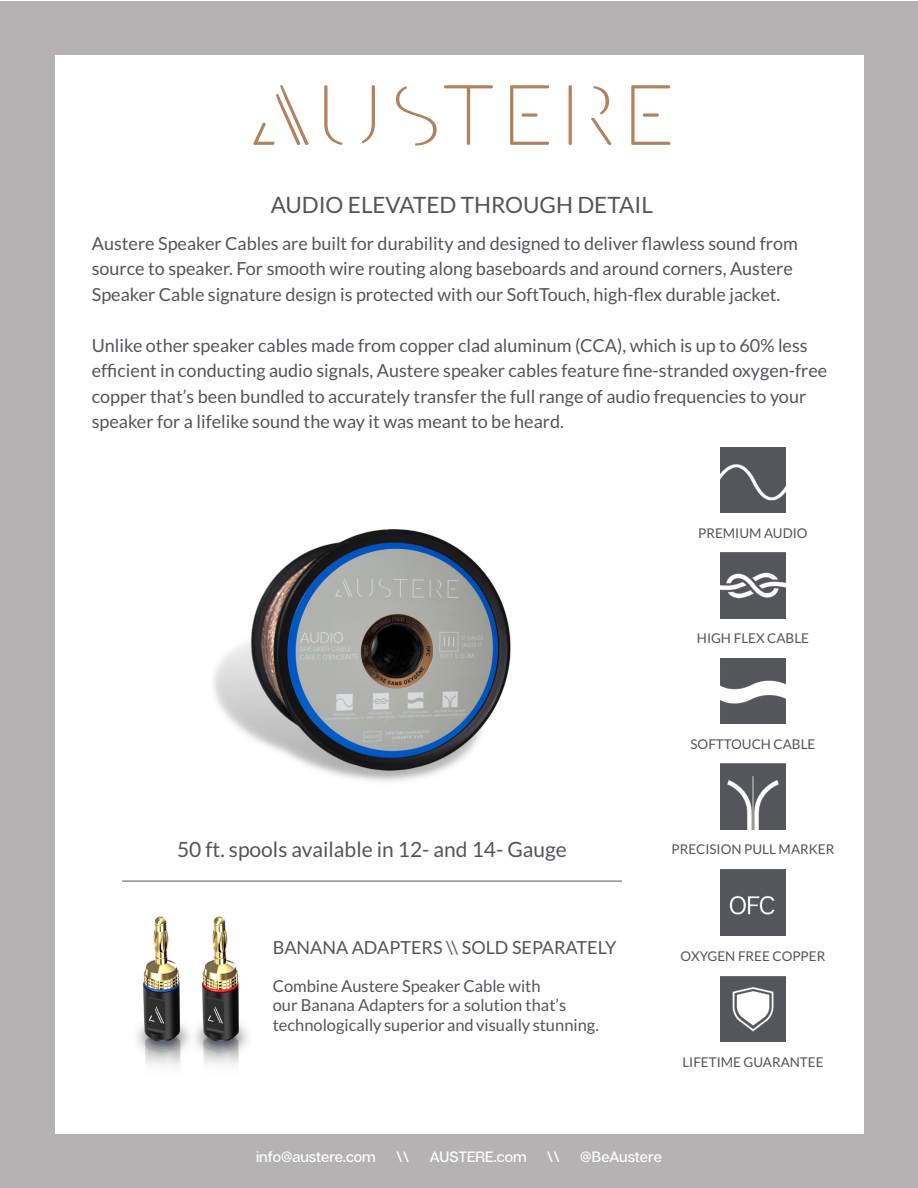
<style>
.page{position:relative;width:918px;height:1188px;background:#fff}
.page>*{position:absolute;margin:0;border:0;box-sizing:border-box;transform-origin:0 0}
.t1{font:22.5px "Lato";color:#54555a}
.t2{font:21px "Lato";color:#54555a}
.t3{font:18px/25.5px "Lato";color:#54555a}
.t4{font:16.5px "Lato";color:#54555a}
.t5{font:500 15px "Articulat CF";color:#fff}
.t6{font:13.5px "Lato";color:#54555a}
</style>
<div class="page">
<div style="left:0;top:1px;width:918px;height:1187px;background:#b4b2b2"></div>
<div style="left:56px;top:55px;width:808px;height:1079px;background:#fff"></div>
<svg style="left:324px;top:85px;width:19px;height:60px"></svg>
<svg style="left:362px;top:85px;width:13px;height:58px"></svg>
<svg style="left:396px;top:86px;width:41px;height:60px"></svg>
<svg style="left:444px;top:85px;width:49px;height:60px"></svg>
<hr style="left:569px;top:85px;width:3px;height:60px;background:#b2825e">
<svg style="left:591px;top:86px;width:20px;height:59px"></svg>
<svg style="left:510px;top:85px;width:39px;height:60px"></svg>
<svg style="left:522px;top:113px;width:15px;height:4px"></svg>
<svg style="left:631px;top:85px;width:39px;height:60px"></svg>
<svg style="left:643px;top:113px;width:16px;height:4px"></svg>
<svg style="left:253px;top:85px;width:55px;height:60px"></svg>
<hr style="left:122px;top:881px;width:500px;height:1px;background:#54555a">
<img style="left:137px;top:916px;width:111px;height:150px">
<img style="left:213px;top:529px;width:298px;height:253px">
<img style="left:720px;top:976px;width:66px;height:66px">
<img style="left:720px;top:447px;width:66px;height:66px">
<img style="left:720px;top:553px;width:66px;height:65px">
<img style="left:720px;top:658px;width:66px;height:66px">
<img style="left:720px;top:764px;width:66px;height:65px">
<img style="left:720px;top:870px;width:66px;height:65px">
<p class="t1" style="left:271px;top:192px;width:384px">AUDIO ELEVATED THROUGH DETAIL</p>
<p class="t3" style="left:92px;top:231px;width:708px">Austere Speaker Cables are built for durability and designed to deliver flawless sound from source to speaker. For smooth wire routing along baseboards and around corners, Austere<br>Speaker Cable signature design is protected with our SoftTouch, high-flex durable jacket.</p>
<p class="t3" style="left:92px;top:333px;width:737px">Unlike other speaker cables made from copper clad aluminum (CCA), which is up to 60% less efficient in conducting audio signals, Austere speaker cables feature fine-stranded oxygen-free copper that’s been bundled to accurately transfer the full range of audio frequencies to your speaker for a lifelike sound the way it was meant to be heard.</p>
<p class="t6" style="left:698px;top:525px;width:111px">PREMIUM AUDIO</p>
<p class="t6" style="left:697px;top:631px;width:114px">HIGH FLEX CABLE</p>
<p class="t6" style="left:691px;top:736px;width:126px">SOFTTOUCH CABLE</p>
<p class="t2" style="left:177px;top:838px;width:391px">50 ft. spools available in 12- and 14- Gauge</p>
<p class="t3" style="left:273px;top:935px;width:345px">BANANA ADAPTERS \\ SOLD SEPARATELY</p>
<p class="t4" style="left:273px;top:976px;width:269px">Combine Austere Speaker Cable with</p>
<p class="t4" style="left:273px;top:996px;width:295px">our Banana Adapters for a solution that’s</p>
<p class="t4" style="left:273px;top:1016px;width:328px">technologically superior and visually stunning.</p>
<p class="t6" style="left:671px;top:842px;width:164px">PRECISION PULL MARKER</p>
<p class="t6" style="left:681px;top:948px;width:146px">OXYGEN FREE COPPER</p>
<p class="t6" style="left:682px;top:1055px;width:143px">LIFETIME GUARANTEE</p>
<p class="t5" style="left:256px;top:1147px;width:121px">info@austere.com</p>
<p class="t5" style="left:396px;top:1147px;width:14px">\\</p>
<p class="t5" style="left:430px;top:1147px;width:99px">AUSTERE.com</p>
<p class="t5" style="left:547px;top:1147px;width:14px">\\</p>
<p class="t5" style="left:580px;top:1147px;width:83px">@BeAustere</p>
</div>
